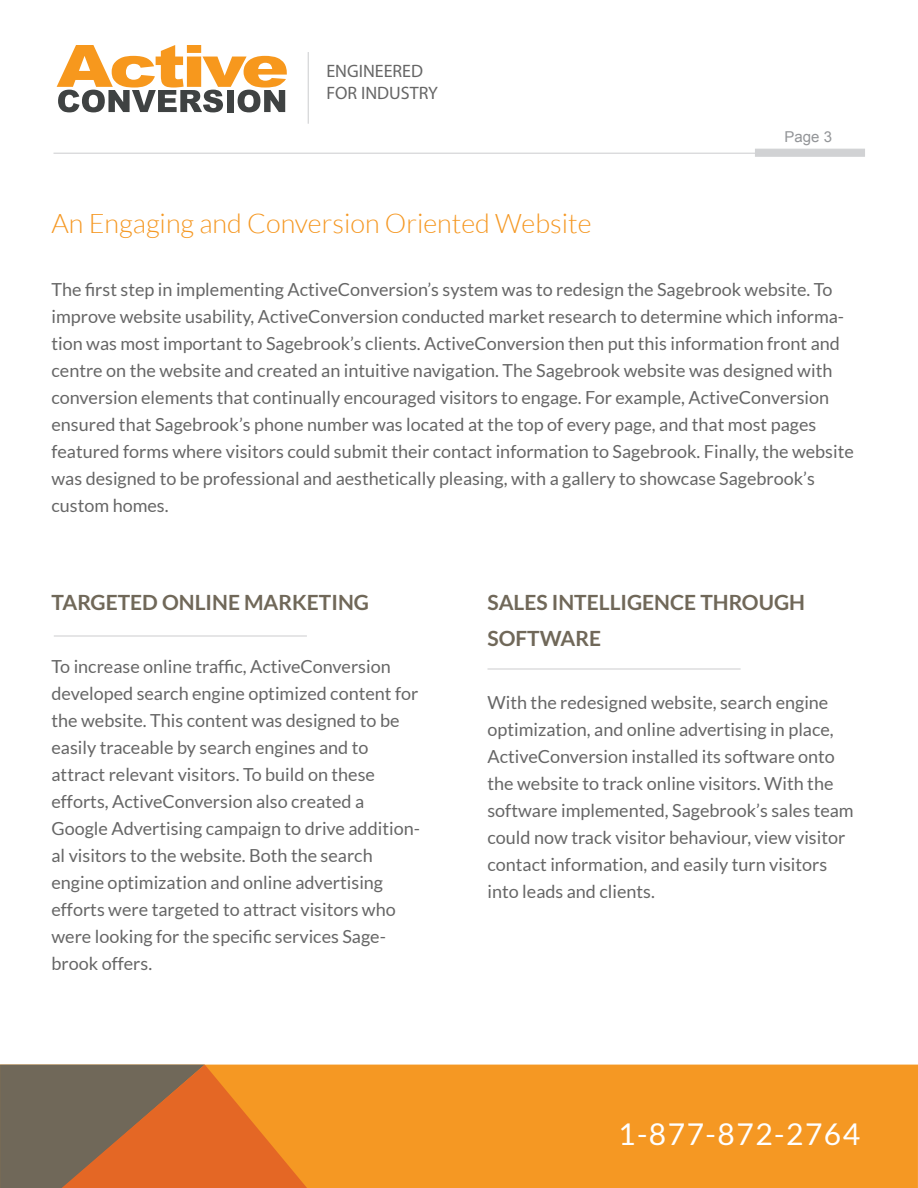
<style>
.page{position:relative;width:918px;height:1188px;background:#fff}
.page>*{position:absolute;margin:0;border:0;box-sizing:border-box;transform-origin:0 0}
.t1{font:30px "Lato";letter-spacing:.05em;color:#fff}
.t2{font:300 27px "Lato";color:#f59823}
.t3{font:700 21px/36px "Lato";color:#706859}
.t4{font:18px/27px "Lato";color:#666}
.t5{font:18px/21.6px "Myriad Pro";color:#666}
.t6{font:15px "Arial";color:#939598}
</style>
<div class="page">
<div style="left:0;top:1065px;width:918px;height:123px;background:#f59823"></div>
<svg style="left:0;top:1065px;width:307px;height:123px"></svg>
<hr style="left:308px;top:52px;width:1px;height:72px;background:#d1d2d4">
<hr style="left:54px;top:153px;width:811px;height:1px;background:#d1d2d4">
<div style="left:755px;top:149px;width:110px;height:8px;background:#d1d2d4"></div>
<svg style="left:57px;top:45px;width:230px;height:67px"></svg>
<hr style="left:54px;top:635px;width:253px;height:2px;background:#d1d2d4">
<hr style="left:488px;top:668px;width:253px;height:2px;background:#d1d2d4">
<p class="t5" style="left:326px;top:60px;width:113px">ENGINEERED<br>FOR INDUSTRY</p>
<h2 class="t2" style="left:52px;top:209px;width:542px">An Engaging and Conversion Oriented Website</h2>
<p class="t6" style="left:784px;top:127px;width:49px">Page 3</p>
<p class="t4" style="left:52px;top:276px;width:804px">The first step in implementing ActiveConversion’s system was to redesign the Sagebrook website. To improve website usability, ActiveConversion conducted market research to determine which informa&shy;tion was most important to Sagebrook’s clients. ActiveConversion then put this information front and centre on the website and created an intuitive navigation. The Sagebrook website was designed with conversion elements that continually encouraged visitors to engage. For example, ActiveConversion ensured that Sagebrook’s phone number was located at the top of every page, and that most pages featured forms where visitors could submit their contact information to Sagebrook. Finally, the website was designed to be professional and aesthetically pleasing, with a gallery to showcase Sagebrook’s custom homes.</p>
<p class="t3" style="left:52px;top:584px;width:319px">TARGETED ONLINE MARKETING</p>
<p class="t4" style="left:52px;top:652px;width:370px">To increase online traffic, ActiveConversion developed search engine optimized content for the website. This content was designed to be easily traceable by search engines and to attract relevant visitors. To build on these efforts, ActiveConversion also created a Google Advertising campaign to drive addition&shy;al visitors to the website. Both the search engine optimization and online advertising efforts were targeted to attract visitors who were looking for the specific services Sage&shy;brook offers.</p>
<p class="t3" style="left:488px;top:584px;width:319px">SALES INTELLIGENCE THROUGH<br>SOFTWARE</p>
<p class="t4" style="left:488px;top:688px;width:368px">With the redesigned website, search engine optimization, and online advertising in place, ActiveConversion installed its software onto the website to track online visitors. With the software implemented, Sagebrook’s sales team could now track visitor behaviour, view visitor contact information, and easily turn visitors into leads and clients.</p>
<h1 class="t1" style="left:618px;top:1118px;width:244px">1-877-872-2764</h1>
</div>
